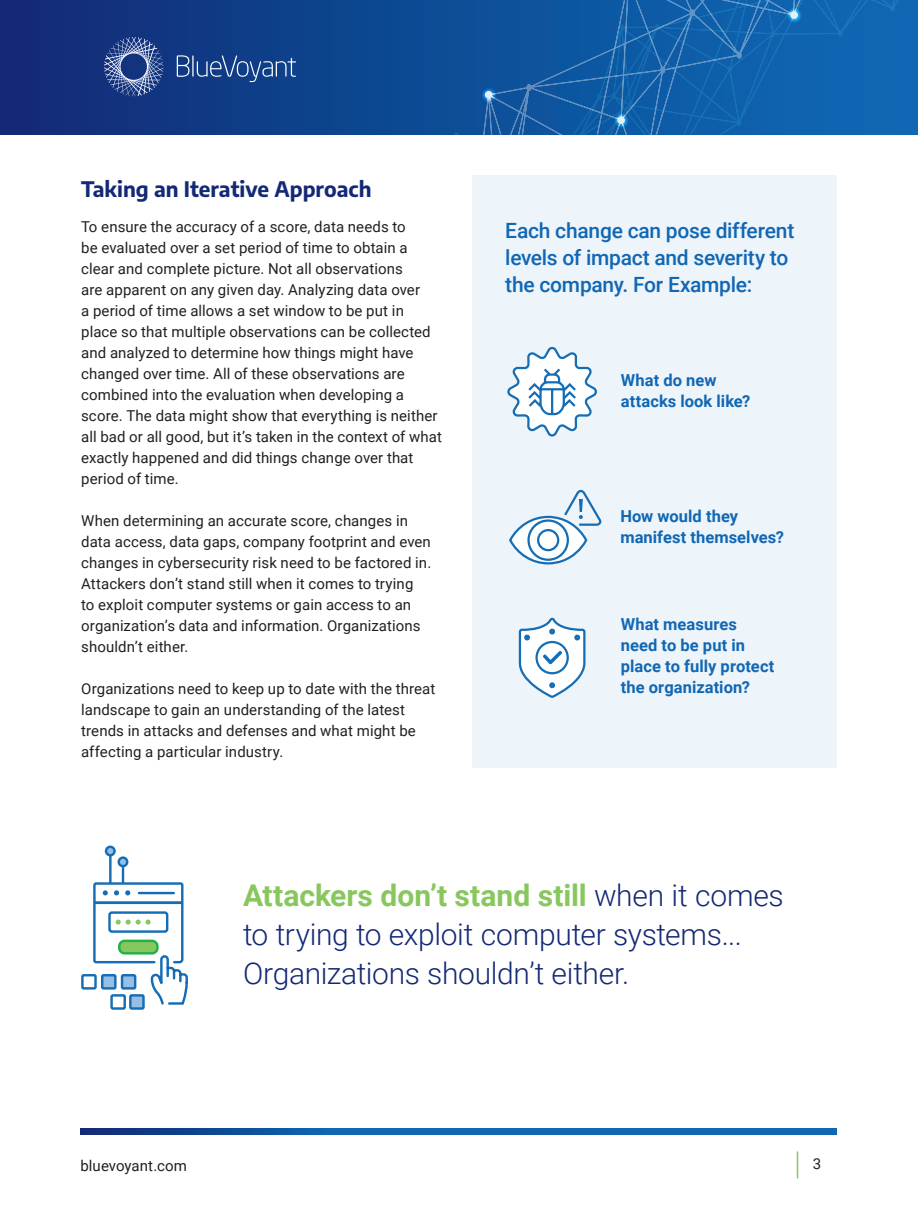
<style>
.page{position:relative;width:918px;height:1215px;background:#fff}
.page>*{position:absolute;margin:0;border:0;box-sizing:border-box;transform-origin:0 0}
.t1{font:300 30px/39px "Roboto";letter-spacing:-.01em;color:#142975}
.t2{font:500 21px/27px "Roboto";letter-spacing:-.01em;color:#1167b3}
.t3{font:700 21px "Encode Sans";color:#142975}
.t4{font:700 16.5px/21px "Roboto";letter-spacing:.005em;color:#1167b3}
.t5{font:15px/21px "Roboto";letter-spacing:.005em;color:#231f20}
.s1{font-weight:700;color:#88c75d}
</style>
<div class="page">
<div style="left:472px;top:176px;width:365px;height:592px;background:#edf4fa"></div>
<svg style="left:0;top:0;width:918px;height:135px;background:#103984"></svg>
<svg style="left:177px;top:55px;width:12px;height:22px"></svg>
<hr style="left:192px;top:56px;width:2px;height:21px;background:#fff">
<svg style="left:197px;top:56px;width:99px;height:26px;background:#315998"></svg>
<svg style="left:104px;top:37px;width:59px;height:59px;background:#425d98"></svg>
<svg style="left:355px;top:0;width:546px;height:135px;background:#105ba4"></svg>
<svg style="left:786px;top:7px;width:16px;height:16px"></svg>
<svg style="left:788px;top:9px;width:12px;height:12px"></svg>
<svg style="left:790px;top:11px;width:8px;height:8px"></svg>
<svg style="left:613px;top:112px;width:16px;height:16px"></svg>
<svg style="left:615px;top:114px;width:12px;height:12px"></svg>
<svg style="left:617px;top:116px;width:8px;height:8px"></svg>
<svg style="left:481px;top:87px;width:16px;height:16px"></svg>
<svg style="left:483px;top:89px;width:12px;height:12px"></svg>
<svg style="left:485px;top:91px;width:8px;height:8px"></svg>
<svg style="left:80px;top:1128px;width:756px;height:6px;background:#105ca7"></svg>
<svg style="left:797px;top:1151px;width:1px;height:27px"></svg>
<svg style="left:505px;top:86px;width:95px;height:612px"></svg>
<hr style="left:122px;top:862px;width:2px;height:21px;background:#146db5">
<div style="left:119px;top:858px;width:8px;height:8px;background:#97bfe6;border-radius:50%"></div>
<div style="left:118px;top:856px;width:10px;height:11px;border:2px solid #146db5;border-radius:50%"></div>
<hr style="left:109px;top:851px;width:3px;height:32px;background:#146db5">
<div style="left:106px;top:847px;width:9px;height:8px;background:#97bfe6;border-radius:50%"></div>
<div style="left:105px;top:846px;width:11px;height:10px;border:2px solid #146db5;border-radius:50%"></div>
<svg style="left:93px;top:881px;width:95px;height:124px"></svg>
<div style="left:82px;top:975px;width:14px;height:13px;background:#fff"></div>
<div style="left:81px;top:974px;width:16px;height:16px;border:2px solid #146db5"></div>
<div style="left:112px;top:995px;width:13px;height:14px;background:#fff"></div>
<div style="left:110px;top:994px;width:16px;height:16px;border:2px solid #146db5"></div>
<div style="left:130px;top:995px;width:13px;height:14px;background:#97bfe6"></div>
<div style="left:129px;top:994px;width:16px;height:16px;border:2px solid #146db5"></div>
<div style="left:102px;top:975px;width:13px;height:13px;background:#97bfe6"></div>
<div style="left:101px;top:974px;width:16px;height:16px;border:2px solid #146db5"></div>
<div style="left:122px;top:975px;width:13px;height:13px;background:#97bfe6"></div>
<div style="left:121px;top:974px;width:15px;height:16px;border:2px solid #146db5"></div>
<svg style="left:508px;top:490px;width:94px;height:76px"></svg>
<h2 class="t3" style="left:81px;top:174px;width:292px">Taking an Iterative Approach</h2>
<p class="t5" style="left:81px;top:215px;width:362px">To ensure the accuracy of a score, data needs to<br>be evaluated over a set period of time to obtain a clear and complete picture. Not all observations<br>are apparent on any given day. Analyzing data over<br>a period of time allows a set window to be put in place so that multiple observations can be collected and analyzed to determine how things might have changed over time. All of these observations are combined into the evaluation when developing a score. The data might show that everything is neither all bad or all good, but it’s taken in the context of what exactly happened and did things change over that period of time.</p>
<p class="t5" style="left:81px;top:509px;width:352px">When determining an accurate score, changes in data access, data gaps, company footprint and even changes in cybersecurity risk need to be factored in.<br>Attackers don’t stand still when it comes to trying<br>to exploit computer systems or gain access to an organization’s data and information. Organizations shouldn’t either.</p>
<p class="t5" style="left:81px;top:677px;width:356px">Organizations need to keep up to date with the threat landscape to gain an understanding of the latest trends in attacks and defenses and what might be affecting a particular industry.</p>
<h2 class="t2" style="left:505px;top:216px;width:291px">Each change can pose different levels of impact and severity to the company. For Example:</h2>
<p class="t4" style="left:621px;top:369px;width:131px">What do new attacks look like?</p>
<p class="t4" style="left:620px;top:505px;width:165px">How would they manifest themselves?</p>
<p class="t4" style="left:621px;top:613px;width:155px">What measures need to be put in place to fully protect the organization?</p>
<h1 class="t1" style="left:243px;top:875px;width:542px"><span class="s1">Attackers don’t stand still</span> when it comes to trying to exploit computer systems...<br>Organizations shouldn’t either.</h1>
<p class="t5" style="left:80px;top:1154px;width:108px">bluevoyant.com</p>
<p class="t5" style="left:813px;top:1153px;width:10px">3</p>
</div>
